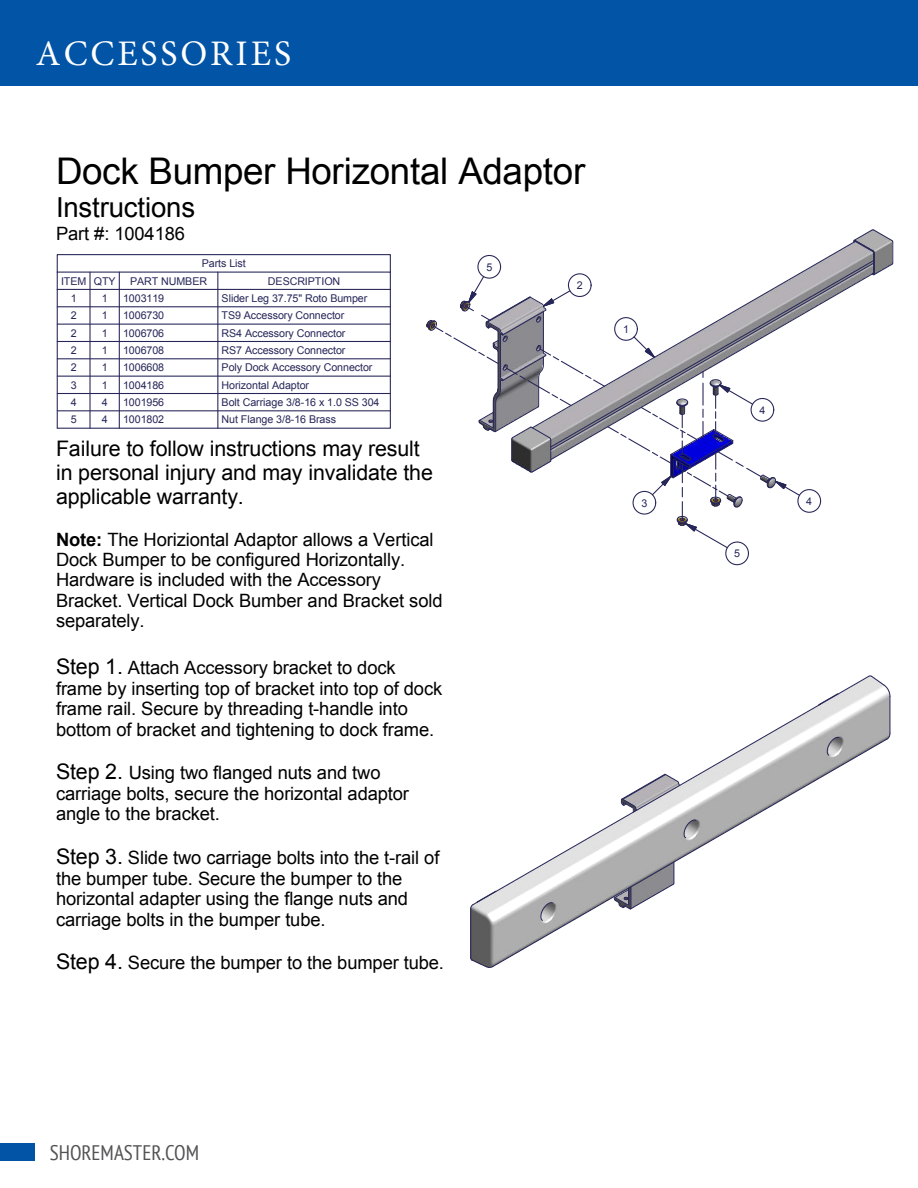
<style>
.page{position:relative;width:918px;height:1188px;background:#fff}
.page>*{position:absolute;margin:0;border:0;box-sizing:border-box;transform-origin:0 0}
.t1{font:36.75px "Arial";letter-spacing:-.01em;color:#000}
.t2{font:36px "Minion Pro";letter-spacing:.08em;color:#fff}
.t3{font:27.6px "Arial";letter-spacing:-.005em;color:#000}
.t4{font:21.45px/23.9px "Arial";letter-spacing:-.01em;color:#000}
.t5{font:condensed 21px "PT Sans";color:#535355}
.t6{font:18.3px/20.5px "Arial";letter-spacing:-.005em;color:#000}
.t7{font:10.65px "Arial";letter-spacing:-.01em;color:#262659}
.s1{font-weight:700}
.s2{font-style:inherit}
.s3{font-size:21.45px}
</style>
<div class="page">
<div style="left:0;top:1144px;width:35px;height:17px;background:#0154a6"></div>
<div style="left:0;top:0;width:918px;height:86px;background:#0154a6"></div>
<svg style="left:576px;top:242px;width:280px;height:74px"></svg>
<svg style="left:853px;top:229px;width:41px;height:47px"></svg>
<hr style="left:470px;top:908px;width:1px;height:50px;background:#262659">
<svg style="left:761px;top:676px;width:109px;height:62px"></svg>
<svg style="left:868px;top:675px;width:23px;height:22px"></svg>
<hr style="left:890px;top:696px;width:1px;height:37px;background:#262659">
<svg style="left:886px;top:732px;width:5px;height:7px"></svg>
<svg style="left:470px;top:957px;width:22px;height:11px"></svg>
<svg style="left:492px;top:738px;width:396px;height:230px"></svg>
<svg style="left:470px;top:890px;width:27px;height:19px"></svg>
<svg style="left:818px;top:693px;width:21px;height:13px"></svg>
<svg style="left:621px;top:773px;width:60px;height:40px"></svg>
<svg style="left:613px;top:861px;width:62px;height:49px"></svg>
<div style="left:57px;top:254px;width:334px;height:19px;border:1px solid #262659"></div>
<svg style="left:56px;top:271px;width:335px;height:17px"></svg>
<svg style="left:56px;top:288px;width:335px;height:141px"></svg>
<hr style="left:217px;top:289px;width:1px;height:139px;background:#262659">
<hr style="left:119px;top:289px;width:1px;height:139px;background:#262659">
<hr style="left:89px;top:289px;width:2px;height:139px;background:#262659">
<hr style="left:57px;top:289px;width:1px;height:139px;background:#262659">
<div style="left:477px;top:255px;width:24px;height:24px;border:1px solid #262659;border-radius:50%"></div>
<div style="left:568px;top:273px;width:24px;height:24px;border:1px solid #262659;border-radius:50%"></div>
<div style="left:797px;top:489px;width:24px;height:24px;border:1px solid #262659;border-radius:50%"></div>
<div style="left:725px;top:542px;width:24px;height:23px;border:1px solid #262659;border-radius:50%"></div>
<svg style="left:426px;top:275px;width:375px;height:274px"></svg>
<div style="left:633px;top:491px;width:23px;height:24px;border:1px solid #262659;border-radius:50%"></div>
<p class="t2" style="left:36px;top:30px;width:257px">ACCESSORIES</p>
<p class="t1" style="left:56px;top:147px;width:531px">Dock Bumper Horizontal Adaptor</p>
<p class="t3" style="left:56px;top:189px;width:141px">Instructions</p>
<p class="t6" style="left:56px;top:223px;width:131px">Part #: 1004186</p>
<p class="t7" style="left:202px;top:256px;width:46px">Parts List</p>
<p class="t7" style="left:61px;top:274px;width:56px">ITEM QTY</p>
<p class="t7" style="left:130px;top:274px;width:78px">PART NUMBER</p>
<p class="t7" style="left:268px;top:274px;width:74px">DESCRIPTION</p>
<p class="t7" style="left:102px;top:291px;width:7px">1</p>
<p class="t7" style="left:71px;top:291px;width:7px">1</p>
<p class="t7" style="left:123px;top:291px;width:43px">1003119</p>
<p class="t7" style="left:222px;top:291px;width:147px">Slider Leg 37.75" Roto Bumper</p>
<p class="t7" style="left:102px;top:309px;width:7px">1</p>
<p class="t7" style="left:71px;top:309px;width:7px">2</p>
<p class="t7" style="left:123px;top:309px;width:43px">1006730</p>
<p class="t7" style="left:222px;top:309px;width:124px">TS9 Accessory Connector</p>
<p class="t7" style="left:102px;top:326px;width:7px">1</p>
<p class="t7" style="left:71px;top:326px;width:7px">2</p>
<p class="t7" style="left:123px;top:326px;width:43px">1006706</p>
<p class="t7" style="left:222px;top:326px;width:125px">RS4 Accessory Connector</p>
<p class="t7" style="left:102px;top:343px;width:7px">1</p>
<p class="t7" style="left:71px;top:343px;width:7px">2</p>
<p class="t7" style="left:123px;top:343px;width:43px">1006708</p>
<p class="t7" style="left:222px;top:343px;width:125px">RS7 Accessory Connector</p>
<p class="t7" style="left:102px;top:361px;width:7px">1</p>
<p class="t7" style="left:71px;top:361px;width:7px">2</p>
<p class="t7" style="left:123px;top:361px;width:43px">1006608</p>
<p class="t7" style="left:222px;top:361px;width:152px">Poly Dock Accessory Connector</p>
<p class="t7" style="left:102px;top:378px;width:7px">1</p>
<p class="t7" style="left:71px;top:378px;width:7px">3</p>
<p class="t7" style="left:123px;top:378px;width:43px">1004186</p>
<p class="t7" style="left:222px;top:378px;width:89px">Horizontal Adaptor</p>
<p class="t7" style="left:102px;top:395px;width:7px">4</p>
<p class="t7" style="left:71px;top:395px;width:7px">4</p>
<p class="t7" style="left:123px;top:395px;width:43px">1001956</p>
<p class="t7" style="left:222px;top:395px;width:159px">Bolt Carriage 3/8-16 x 1.0 SS 304</p>
<p class="t7" style="left:71px;top:413px;width:7px">5</p>
<p class="t7" style="left:102px;top:413px;width:7px">4</p>
<p class="t7" style="left:123px;top:413px;width:43px">1001802</p>
<p class="t7" style="left:222px;top:413px;width:116px">Nut Flange 3/8-16 Brass</p>
<p class="t4" style="left:56px;top:437px;width:378px">Failure to follow instructions may result in personal injury and may invalidate the applicable warranty.</p>
<p class="t6" style="left:56px;top:529px;width:388px"><span class="s1">Note:</span> The Horiziontal Adaptor allows a Vertical Dock Bumper to be configured Horizontally.<br>Hardware is included with the <span class="s2">Accessory </span>Bracket. Vertical Dock Bumber and Bracket sold separately.</p>
<p class="t6" style="left:56px;top:657px;width:388px"><span class="s3">Step 1.</span> Attach <span class="s2">Accessory</span> bracket to dock frame by inserting top of bracket into top of dock frame rail. Secure by threading t-handle into bottom of bracket and tightening to dock frame.</p>
<p class="t6" style="left:56px;top:762px;width:355px"><span class="s3">Step 2.</span> Using two flanged nuts and two carriage bolts, secure the horizontal adaptor angle to the bracket.</p>
<p class="t6" style="left:56px;top:847px;width:385px"><span class="s3">Step 3.</span> Slide two carriage bolts into the t-rail of the bumper tube. Secure the bumper to the horizontal adapter using the flange nuts and carriage bolts in the bumper tube.</p>
<p class="t6" style="left:56px;top:952px;width:390px"><span class="s3">Step 4.</span> Secure the bumper to the bumper tube.</p>
<p class="t7" style="left:486px;top:260px;width:7px">5</p>
<p class="t7" style="left:577px;top:278px;width:7px">2</p>
<p class="t7" style="left:623px;top:322px;width:7px">1</p>
<p class="t7" style="left:641px;top:496px;width:7px">3</p>
<p class="t5" style="left:50px;top:1139px;width:151px">SHOREMASTER.COM</p>
<p class="t7" style="left:760px;top:403px;width:7px">4</p>
<p class="t7" style="left:734px;top:546px;width:7px">5</p>
<p class="t7" style="left:806px;top:494px;width:7px">4</p>
</div>
